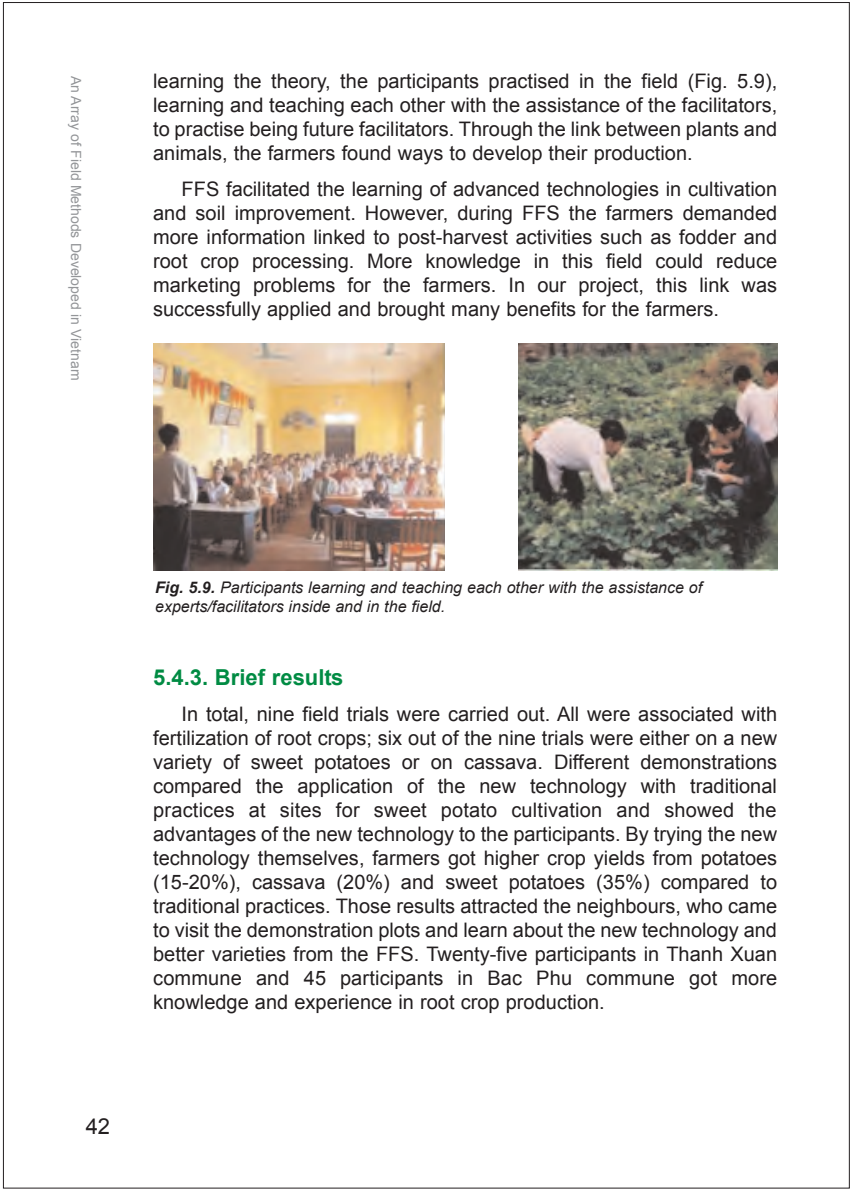
<style>
.page{position:relative;width:851px;height:1191px;background:#fff}
.page>*{position:absolute;margin:0;border:0;box-sizing:border-box;transform-origin:0 0}
.t1{font:700 22px "Arial";color:#008b43}
.t2{font:22px "Arial";color:#231f20}
.t3{font:20px/24px "Arial";color:#231f20;text-align:justify}
.t4{font:italic 16px/19.2px "Arial";color:#231f20}
.t5{font:14px "Arial";color:#939598}
.s1{font-weight:700}
</style>
<div class="page">
<img style="left:153px;top:343px;width:292px;height:227px">
<img style="left:518px;top:343px;width:259px;height:227px">
<p class="t5" style="left:84px;top:76px;width:306px;rotate:90deg">An Array of Field Methods Developed in Vietnam</p>
<p class="t3" style="left:153px;top:69px;width:625px">learning the theory, the participants practised in the field (Fig. 5.9), learning and teaching each other with the assistance of the facilitators, to practise being future facilitators. Through the link between plants and animals, the farmers found ways to develop their production.</p>
<p class="t3" style="left:153px;top:177px;width:625px;text-indent:28px">FFS facilitated the learning of advanced technologies in cultivation and soil improvement. However, during FFS the farmers demanded more information linked to post-harvest activities such as fodder and root crop processing. More knowledge in this field could reduce marketing problems for the farmers. In our project, this link was successfully applied and brought many benefits for the farmers.</p>
<p class="t2" style="left:86px;top:1114px;width:26px">42</p>
<p class="t4" style="left:155px;top:578px;width:548px"><span class="s1">Fig. 5.9.</span> Participants learning and teaching each other with the assistance of experts/facilitators inside and in the field.</p>
<p class="t1" style="left:153px;top:664px;width:192px">5.4.3. Brief results</p>
<p class="t3" style="left:153px;top:702px;width:625px;text-indent:28px">In total, nine field trials were carried out. All were associated with fertilization of root crops; six out of the nine trials were either on a new variety of sweet potatoes or on cassava. Different demonstrations compared the application of the new technology with traditional practices at sites for sweet potato cultivation and showed the advantages of the new technology to the participants. By trying the new technology themselves, farmers got higher crop yields from potatoes (15-20%), cassava (20%) and sweet potatoes (35%) compared to traditional practices. Those results attracted the neighbours, who came to visit the demonstration plots and learn about the new technology and better varieties from the FFS. Twenty-five participants in Thanh Xuan commune and 45 participants in Bac Phu commune got more knowledge and experience in root crop production.</p>
</div>
